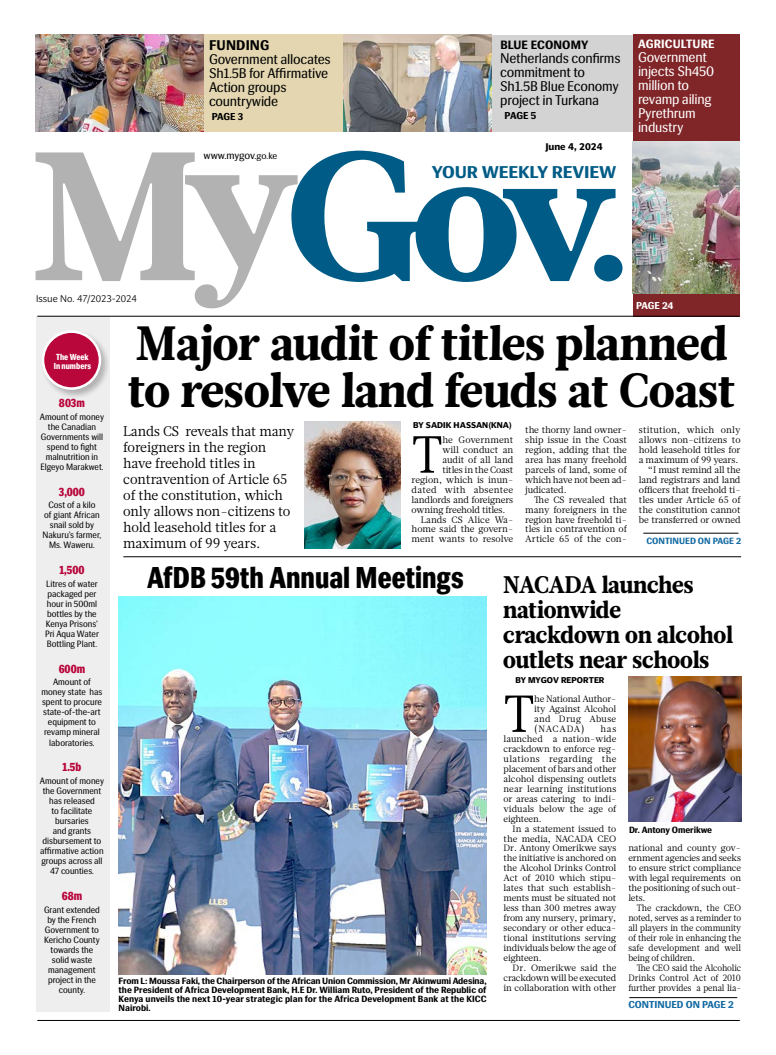
<style>
.page{position:relative;width:776px;height:1055px;background:#fff}
.page>*{position:absolute;margin:0;border:0;box-sizing:border-box;transform-origin:0 0}
.Paragraph_1_copy{font:52px "Glosa Text";color:#000}
.Paragraph_1_copy-2{font:51.8px "Glosa Text";color:#000}
.Main_headline{font:900 48px/47px "Glosa Text";letter-spacing:-.01em;color:#000;scale:.96 1}
.Numbers_head{font:800 30px "Siri";color:#000;scale:.84 1}
.EA_lead_headline{font:900 24px/25px "Glosa Text";letter-spacing:-.01em;color:#000;scale:.95 1}
.t1{font:700 17px "Siri";letter-spacing:-.01em;color:#005c86;scale:1.07 1}
.Paragraph_Style4{font:14px/16px "Glosa Text";letter-spacing:-.01em;color:#000}
.Headline_4{font:14px/14px "Siri";color:#000;scale:.95 1}
.Headline_4-2{font:14px/14px "Siri";color:#fff;scale:.95 1}
.Headline_4-3{font:700 14px "Siri";letter-spacing:.01em;color:#000}
.Numbers_head-2{font:800 12px "Siri";color:#b9063b;scale:.84 1}
.Headline_4-4{font:700 12px "Siri";letter-spacing:.01em;color:#000}
.Headline_4-5{font:700 12px "Siri";letter-spacing:.01em;color:#fff}
.t2{font:10.3px "Siri";letter-spacing:-.01em;color:#000}
.t3{font:700 10px "Siri";color:#146ba3}
.Headline_4-6{font:700 10px "Siri";letter-spacing:-.015em;color:#000}
.Paragraph_Style4-2{font:700 10px "Siri";letter-spacing:-.02em;color:#fff}
.t4{font:300 9.8px "Olisipone";color:#000}
.t5{font:700 9.8px "Olisipone";color:#000}
.Paragraph_1_copy-3{font:9.3px/10px "Glosa Text";letter-spacing:-.01em;color:#000;text-align:justify}
.Paragraph_1_copy-4{font:9.3px "Glosa Text";letter-spacing:.03em;color:#000}
.Paragraph_1_copy-5{font:9.3px "Glosa Text";letter-spacing:.01em;color:#000}
.Numbers{font:9.2px/10px "Siri";color:#000;text-align:center;scale:.93 1}
.Paragraph_1_copy-6{font:9.1px/10px "Glosa Text";letter-spacing:-.01em;color:#000;text-align:justify}
.Body_text{font:9.1px/10px "Glosa Text";letter-spacing:-.005em;color:#000;text-align:justify;scale:.93 1}
.EA_subhead{font:700 9px/9px "Siri";letter-spacing:.01em;color:#000;text-align:justify}
.EA_subhead-2{font:700 9px "Siri";letter-spacing:-.01em;color:#000}
.t6{font:700 9px "Siri";color:#146ba3}
.t7{font:800 8.7px "Siri";color:#fff;scale:.84 1}
.Paragraph_Style4-3{font:700 8.5px "Olisipone";color:#000}
.s1{font-size:9.2px}
</style>
<div class="page">
<div style="left:632px;top:34px;width:107px;height:282px;background:#802528"></div>
<div style="left:485px;top:35px;width:147px;height:97px;background:#d3d3d3"></div>
<div style="left:167px;top:34px;width:215px;height:97px;background:#e3d6b0"></div>
<svg style="left:297px;top:151px;width:318px;height:131px"></svg>
<svg style="left:36px;top:152px;width:261px;height:156px"></svg>
<div style="left:594px;top:255px;width:28px;height:26px;background:#005c86;border-radius:50%"></div>
<img style="left:632px;top:142px;width:107px;height:152px">
<img style="left:36px;top:34px;width:167px;height:98px">
<img style="left:343px;top:34px;width:148px;height:98px">
<hr style="left:629px;top:997px;width:108px;height:1px;background:#000">
<div style="left:36px;top:316px;width:74px;height:696px;background:#eee"></div>
<div style="left:40px;top:329px;width:70px;height:70px;background:#000;opacity:.25"></div>
<div style="left:43px;top:331px;width:57px;height:57px;background:#b9063b;border-radius:50%"></div>
<div style="left:42px;top:330px;width:59px;height:60px;border:3px solid #fff;border-radius:50%"></div>
<hr style="left:123px;top:556px;width:617px;height:1px;background:#000">
<hr style="left:643px;top:533px;width:95px;height:1px;background:#000">
<hr style="left:37px;top:1019px;width:702px;height:1px;background:#000">
<img style="left:304px;top:421px;width:96px;height:127px">
<img style="left:628px;top:676px;width:112px;height:146px">
<hr style="left:37px;top:316px;width:702px;height:1px;background:#000">
<img style="left:118px;top:596px;width:368px;height:378px">
<p class="t4" style="left:36px;top:292px;width:102px">Issue No. 47/2023-2024</p>
<p class="Headline_4-3" style="left:209px;top:37px;width:62px">FUNDING</p>
<p class="Headline_4" style="left:209px;top:53px;width:130px">Government allocates<br>Sh1.5B for Affirmative<br>Action groups countrywide</p>
<p class="Headline_4-6" style="left:212px;top:111px;width:33px">PAGE 3</p>
<p class="t2" style="left:203px;top:149px;width:75px">www.mygov.<span class="s1">go.ke</span></p>
<p class="Headline_4-4" style="left:500px;top:38px;width:89px">BLUE ECONOMY</p>
<p class="Headline_4" style="left:500px;top:51px;width:128px">Netherlands confirms commitment to<br>Sh1.5B Blue Economy project in Turkana</p>
<p class="Headline_4-6" style="left:504px;top:110px;width:33px">PAGE 5</p>
<p class="t5" style="left:545px;top:141px;width:58px">June 4, 2024</p>
<p class="t1" style="left:431px;top:162px;width:174px">YOUR WEEKLY REVIEW</p>
<p class="Headline_4-5" style="left:637px;top:36px;width:78px">AGRICULTURE</p>
<p class="Headline_4-2" style="left:637px;top:50px;width:82px">Government injects Sh450 million to</p>
<p class="Headline_4-2" style="left:637px;top:92px;width:79px">revamp ailing<br>Pyrethrum industry</p>
<p class="Paragraph_Style4-2" style="left:636px;top:300px;width:39px">PAGE 24</p>
<p class="t7" style="left:56px;top:352px;width:40px">The Week</p>
<p class="t7" style="left:54px;top:360px;width:46px">In numbers</p>
<p class="Numbers_head-2" style="left:59px;top:396px;width:32px">803m</p>
<p class="Numbers" style="left:40px;top:412px;width:70px">Amount of money the Canadian<br>Governments will spend to fight malnutrition in<br>Elgeyo Marakwet.</p>
<p class="Numbers_head-2" style="left:59px;top:484px;width:32px">3,000</p>
<p class="Numbers" style="left:43px;top:500px;width:65px">Cost of a kilo<br>of giant African snail sold by<br>Nakuru’s farmer,<br>Ms. Waweru.</p>
<p class="Numbers_head-2" style="left:59px;top:563px;width:31px">1,500</p>
<p class="Numbers" style="left:45px;top:579px;width:59px;text-align:left">Litres of water packaged per hour in 500ml bottles by the<br>Kenya Prisons’<br>Pri Aqua Water<br>Bottling Plant.</p>
<p class="Numbers_head-2" style="left:59px;top:661px;width:33px">600m</p>
<p class="Numbers" style="left:41px;top:677px;width:67px">Amount of money state has spent to procure state-of-the-art equipment to revamp mineral laboratories.</p>
<p class="Numbers_head-2" style="left:63px;top:760px;width:24px">1.5b</p>
<p class="Numbers" style="left:40px;top:776px;width:70px">Amount of money the Government has released<br>to facilitate bursaries<br>and grants disbursement to affirmative action groups across all<br>47 counties.</p>
<p class="Numbers_head-2" style="left:62px;top:888px;width:26px">68m</p>
<p class="Numbers" style="left:44px;top:904px;width:62px">Grant extended by the French<br>Government to<br>Kericho County towards the solid waste management project in the county.</p>
<p class="Main_headline" style="left:128px;top:321px;width:634px">Major audit of titles planned to resolve land feuds at Coast</p>
<p class="Paragraph_Style4" style="left:123px;top:423px;width:173px">Lands CS reveals that many foreigners in the region have freehold titles in contravention of Article 65 of the constitution, which only allows non-citizens to hold leasehold titles for a maximum of 99 years.</p>
<p class="Paragraph_Style4-3" style="left:413px;top:420px;width:100px">BY SADIK HASSAN(KNA)</p>
<p class="Paragraph_1_copy" style="left:411px;top:420px;width:33px">T</p>
<p class="Paragraph_1_copy-3" style="left:442px;top:434px;width:72px">he Government</p>
<p class="Paragraph_1_copy-5" style="left:442px;top:443px;width:72px">will conduct an</p>
<p class="Paragraph_1_copy-3" style="left:442px;top:454px;width:72px">audit of all land</p>
<p class="Paragraph_1_copy-3" style="left:442px;top:464px;width:72px">titles in the Coast</p>
<p class="Paragraph_1_copy-3" style="left:411px;top:474px;width:103px">region, which is inun-</p>
<p class="Paragraph_1_copy-4" style="left:411px;top:483px;width:103px">dated with absentee</p>
<p class="Paragraph_1_copy-3" style="left:411px;top:494px;width:103px">landlords and foreigners</p>
<p class="Paragraph_1_copy-3" style="left:411px;top:504px;width:95px">owning freehold titles.</p>
<p class="Paragraph_1_copy-3" style="left:411px;top:514px;width:103px;text-indent:9px">Lands CS Alice Wa&shy;home said the govern&shy;ment wants to resolve</p>
<p class="Paragraph_1_copy-3" style="left:525px;top:424px;width:103px">the thorny land owner&shy;ship issue in the Coast region, adding that the area has many freehold parcels of land, some of which have not been ad&shy;judicated.</p>
<p class="Paragraph_1_copy-3" style="left:525px;top:494px;width:103px;text-indent:9px">The CS revealed that many foreigners in the region have freehold ti&shy;tles in contravention of Article 65 of the con-</p>
<p class="Paragraph_1_copy-3" style="left:638px;top:424px;width:103px">stitution, which only allows non-citizens to hold leasehold titles for a maximum of 99 years.</p>
<p class="Paragraph_1_copy-3" style="left:638px;top:464px;width:103px;text-indent:9px">“I must remind all the land registrars and land officers that freehold ti&shy;tles under Article 65 of the constitution cannot be transferred or owned</p>
<p class="t6" style="left:646px;top:535px;width:96px">CONTINUED ON PAGE 2</p>
<p class="Numbers_head" style="left:147px;top:559px;width:378px">AfDB 59th Annual Meetings</p>
<p class="EA_subhead" style="left:118px;top:976px;width:369px">From L: Moussa Faki, the Chairperson of the African Union Commission, Mr Akinwumi Adesina, the President of Africa Development Bank, H.E Dr. William Ruto, President of the Republic of Kenya unveils the next 10-year strategic plan for the Africa Development Bank at the KICC Nairobi.</p>
<p class="EA_lead_headline" style="left:503px;top:572px;width:243px">NACADA launches nationwide crackdown on alcohol outlets near schools</p>
<p class="Paragraph_Style4-3" style="left:515px;top:675px;width:91px">BY MYGOV REPORTER</p>
<p class="Paragraph_1_copy-2" style="left:503px;top:679px;width:33px">T</p>
<p class="Paragraph_1_copy-6" style="left:534px;top:694px;width:84px">he National Author&shy;ity Against Alcohol and Drug Abuse (NACADA)</p>
<p class="Paragraph_1_copy-6" style="left:503px;top:723px;width:114px;text-indent:97px">has launched a nation-wide crackdown to enforce reg&shy;ulations regarding the placement of bars and other alcohol dispensing outlets near learning institutions or areas catering to indi&shy;viduals below the age of eighteen.</p>
<p class="Paragraph_1_copy-6" style="left:503px;top:823px;width:114px;text-indent:9px">In a statement issued to the media, NACADA CEO Dr. Antony Omerikwe says the initiative is anchored on the Alcohol Drinks Control Act of 2010 which stipu&shy;lates that such establish&shy;ments must be situated not less than 300 metres away from any nursery, primary, secondary or other educa&shy;tional institutions serving individuals below the age of eighteen.</p>
<p class="Paragraph_1_copy-6" style="left:503px;top:963px;width:114px;text-indent:9px">Dr. Omerikwe said the crackdown will be executed in collaboration with other</p>
<p class="EA_subhead-2" style="left:628px;top:825px;width:84px">Dr. Antony Omerikwe</p>
<p class="Paragraph_1_copy-6" style="left:628px;top:843px;width:114px">national and county gov&shy;ernment agencies and seeks to ensure strict compliance with legal requirements on the positioning of such out&shy;lets.</p>
<p class="Body_text" style="left:628px;top:903px;width:123px;text-indent:8px">The crackdown, the CEO noted, serves as a reminder to all players in the community of their role in enhancing the safe development and well being of children.</p>
<p class="Body_text" style="left:628px;top:963px;width:123px;text-indent:8px">The CEO said the Alcoholic Drinks Control Act of 2010 further provides a penal lia-</p>
<p class="t3" style="left:628px;top:999px;width:107px">CONTINUED ON PAGE 2</p>
</div>
